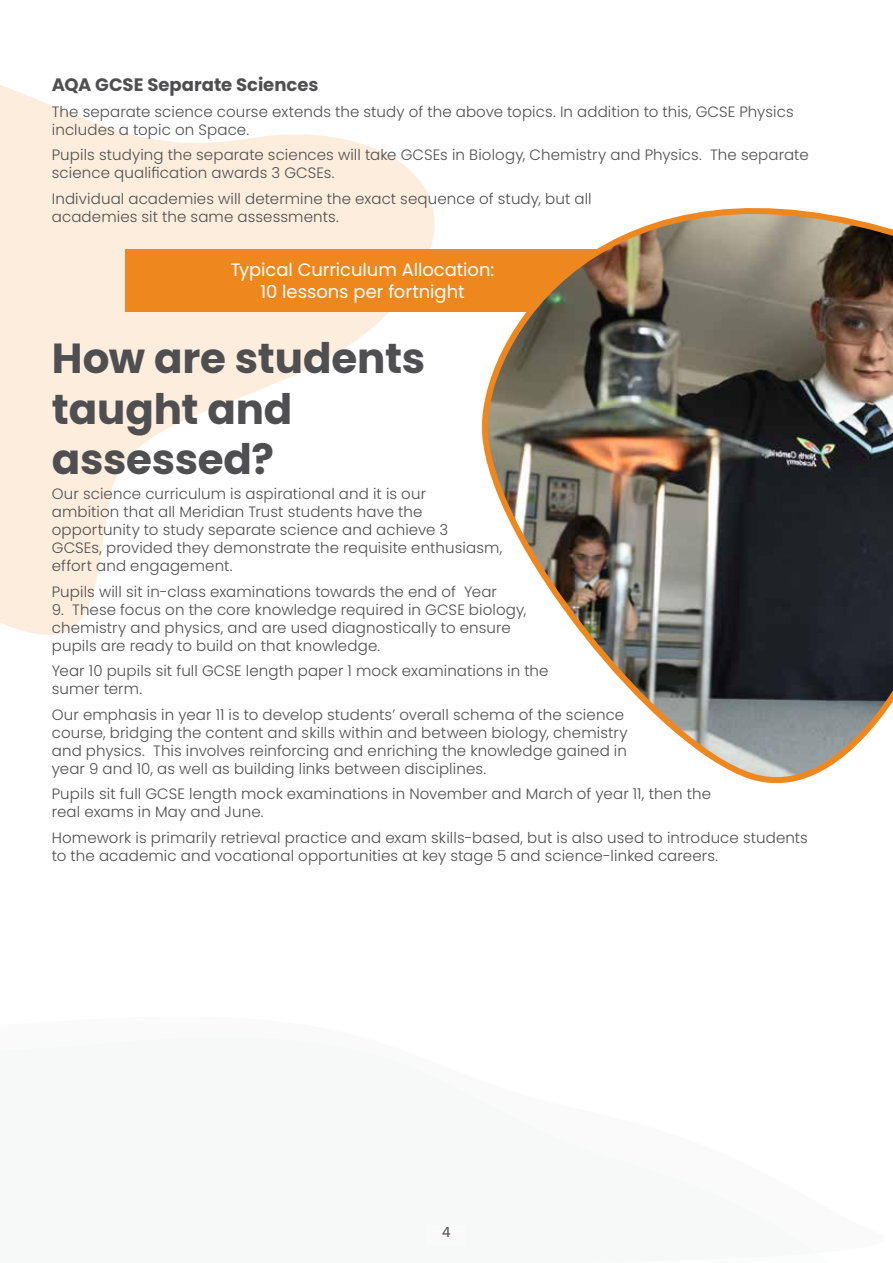
<style>
.page{position:relative;width:893px;height:1263px;background:#fff}
.page>*{position:absolute;margin:0;border:0;box-sizing:border-box;transform-origin:0 0}
.t1{font:700 42px/50.4px "Poppins";letter-spacing:-.005em;color:#4f4f51}
.t2{font:18px/21.6px "Poppins";letter-spacing:-.005em;color:#fff;text-align:center}
.t3{font:700 18px "Poppins";color:#4f4f51}
.t4{font:300 15px/18px "Poppins";letter-spacing:.01em;color:#4f4f51}
.t5{font:500 15px "Proxima Nova";color:#4f4f51}
</style>
<div class="page">
<svg style="left:0;top:85px;width:436px;height:550px;fill:#fceddd"></svg>
<div style="left:125px;top:250px;width:549px;height:62px;background:#ef871f"></div>
<img style="left:473px;top:208px;width:420px;height:576px">
<p class="t3" style="left:52px;top:75px;width:268px">AQA GCSE Separate Sciences</p>
<p class="t4" style="left:52px;top:103px;width:743px">The separate science course extends the study of the above topics. In addition to this, GCSE Physics includes a topic on Space.</p>
<p class="t4" style="left:52px;top:146px;width:758px">Pupils studying the separate sciences will take GCSEs in Biology, Chemistry and Physics. The separate science qualification awards 3 GCSEs.</p>
<p class="t4" style="left:52px;top:190px;width:541px">Individual academies will determine the exact sequence of study, but all academies sit the same assessments.</p>
<p class="t2" style="left:231px;top:259px;width:265px">Typical Curriculum Allocation:<br>10 lessons per fortnight</p>
<h1 class="t1" style="left:52px;top:333px;width:375px">How are students taught and assessed?</h1>
<p class="t4" style="left:52px;top:485px;width:452px">Our science curriculum is aspirational and it is our<br>ambition that all Meridian Trust students have the opportunity to study separate science and achieve 3<br>GCSEs, provided they demonstrate the requisite enthusiasm, effort and engagement.</p>
<p class="t4" style="left:52px;top:583px;width:447px">Pupils will sit in-class examinations towards the end of Year</p>
<p class="t4" style="left:52px;top:601px;width:476px">9. These focus on the core knowledge required in GCSE biology, chemistry and physics, and are used diagnostically to ensure pupils are ready to build on that knowledge.</p>
<p class="t4" style="left:52px;top:662px;width:498px">Year 10 pupils sit full GCSE length paper 1 mock examinations in the sumer term.</p>
<p class="t4" style="left:52px;top:706px;width:577px">Our emphasis in year 11 is to develop students’ overall schema of the science course, bridging the content and skills within and between biology, chemistry and physics. This involves reinforcing and enriching the knowledge gained in year 9 and 10, as well as building links between disciplines.</p>
<p class="t4" style="left:52px;top:785px;width:661px">Pupils sit full GCSE length mock examinations in November and March of year 11, then the real exams in May and June.</p>
<p class="t4" style="left:52px;top:829px;width:758px">Homework is primarily retrieval practice and exam skills-based, but is also used to introduce students to the academic and vocational opportunities at key stage 5 and science-linked careers.</p>
<p class="t5" style="left:442px;top:1220px;width:10px">4</p>
</div>
